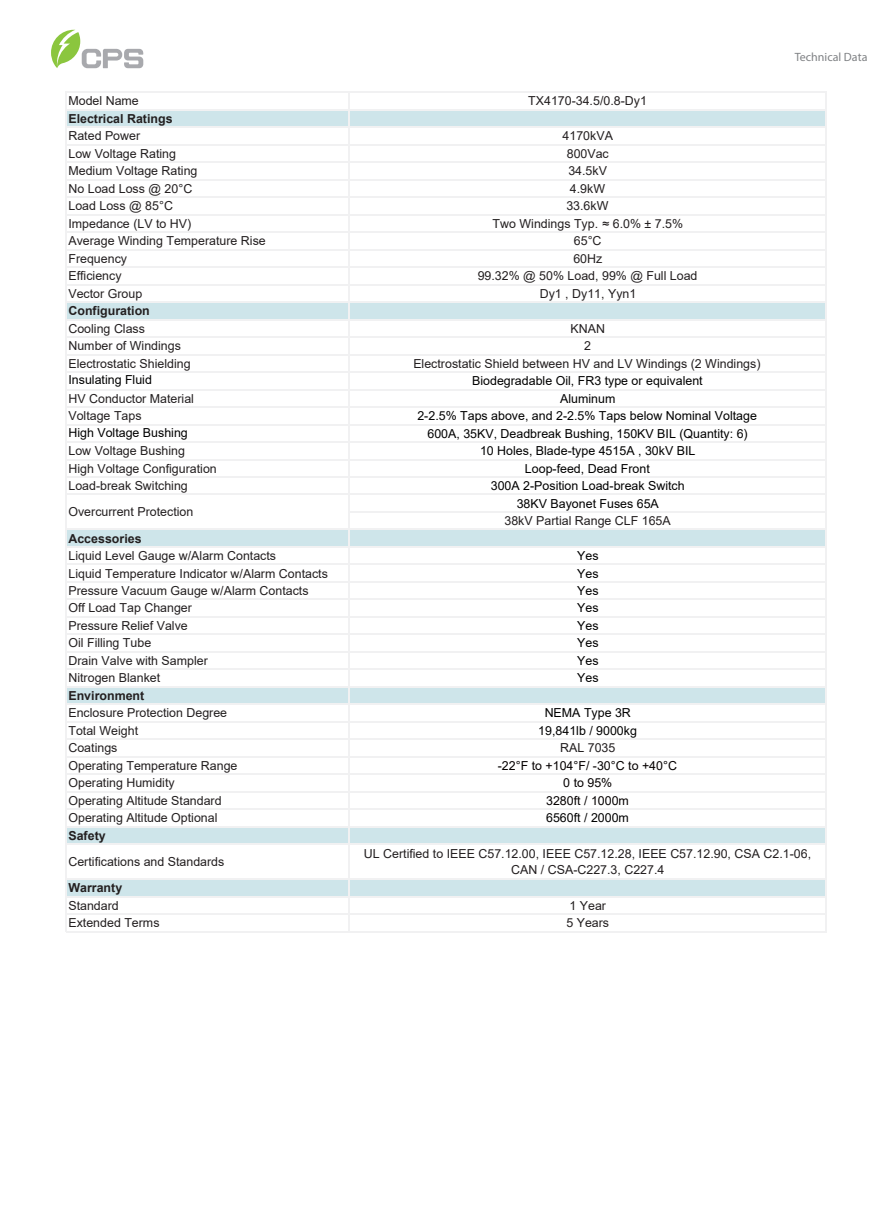
<style>
.page{position:relative;width:893px;height:1212px;background:#fff}
.page>*{position:absolute;margin:0;border:0;box-sizing:border-box;transform-origin:0 0}
.t1{font:12.45px/17.2px "Arial";color:#231f20}
.t2{font:12.45px/17.5px "Arial";color:#000;text-align:center}
.t3{font:700 12.45px/17.2px "Arial";color:#231f20}
.t4{font:12.45px "Arial";color:#050100}
.t5{font:12px "Myriad Pro";color:#808285}
.s1{font-weight:400}
.s2{color:#231f20}
.s3{font-weight:700}
</style>
<div class="page">
<svg style="left:51px;top:30px;width:93px;height:38px"></svg>
<div style="left:67px;top:110px;width:759px;height:17px;background:#cee5ea"></div>
<div style="left:67px;top:302px;width:759px;height:18px;background:#cee5ea"></div>
<div style="left:67px;top:529px;width:759px;height:18px;background:#cee5ea"></div>
<div style="left:67px;top:687px;width:759px;height:17px;background:#cee5ea"></div>
<div style="left:67px;top:826px;width:759px;height:18px;background:#cee5ea"></div>
<div style="left:67px;top:879px;width:759px;height:18px;background:#cee5ea"></div>
<hr style="left:65px;top:92px;width:2px;height:840px;background:#f1f1f2">
<hr style="left:348px;top:93px;width:2px;height:839px;background:#f1f1f2">
<hr style="left:826px;top:93px;width:1px;height:839px;background:#f1f1f2">
<hr style="left:67px;top:92px;width:760px;height:1px;background:#f1f1f2">
<hr style="left:67px;top:109px;width:760px;height:1px;background:#f1f1f2">
<hr style="left:67px;top:127px;width:760px;height:1px;background:#f1f1f2">
<hr style="left:67px;top:144px;width:760px;height:1px;background:#f1f1f2">
<hr style="left:67px;top:162px;width:760px;height:1px;background:#f1f1f2">
<hr style="left:67px;top:179px;width:760px;height:1px;background:#f1f1f2">
<hr style="left:67px;top:197px;width:760px;height:1px;background:#f1f1f2">
<hr style="left:67px;top:214px;width:760px;height:1px;background:#f1f1f2">
<hr style="left:67px;top:232px;width:760px;height:1px;background:#f1f1f2">
<hr style="left:67px;top:249px;width:760px;height:1px;background:#f1f1f2">
<hr style="left:67px;top:267px;width:760px;height:1px;background:#f1f1f2">
<hr style="left:67px;top:284px;width:760px;height:1px;background:#f1f1f2">
<hr style="left:67px;top:301px;width:760px;height:2px;background:#f1f1f2">
<hr style="left:67px;top:319px;width:760px;height:1px;background:#f1f1f2">
<hr style="left:67px;top:336px;width:760px;height:2px;background:#f1f1f2">
<hr style="left:67px;top:354px;width:760px;height:1px;background:#f1f1f2">
<hr style="left:67px;top:371px;width:760px;height:2px;background:#f1f1f2">
<hr style="left:67px;top:389px;width:760px;height:1px;background:#f1f1f2">
<hr style="left:67px;top:406px;width:760px;height:2px;background:#f1f1f2">
<hr style="left:67px;top:424px;width:760px;height:1px;background:#f1f1f2">
<hr style="left:67px;top:441px;width:760px;height:2px;background:#f1f1f2">
<hr style="left:67px;top:459px;width:760px;height:1px;background:#f1f1f2">
<hr style="left:67px;top:476px;width:760px;height:2px;background:#f1f1f2">
<hr style="left:67px;top:494px;width:760px;height:1px;background:#f1f1f2">
<hr style="left:350px;top:511px;width:477px;height:2px;background:#f1f1f2">
<hr style="left:67px;top:529px;width:760px;height:1px;background:#f1f1f2">
<hr style="left:67px;top:546px;width:760px;height:1px;background:#f1f1f2">
<hr style="left:67px;top:564px;width:760px;height:1px;background:#f1f1f2">
<hr style="left:67px;top:581px;width:760px;height:1px;background:#f1f1f2">
<hr style="left:67px;top:599px;width:760px;height:1px;background:#f1f1f2">
<hr style="left:67px;top:616px;width:760px;height:1px;background:#f1f1f2">
<hr style="left:67px;top:634px;width:760px;height:1px;background:#f1f1f2">
<hr style="left:67px;top:651px;width:760px;height:1px;background:#f1f1f2">
<hr style="left:67px;top:669px;width:760px;height:1px;background:#f1f1f2">
<hr style="left:67px;top:686px;width:760px;height:1px;background:#f1f1f2">
<hr style="left:67px;top:704px;width:760px;height:1px;background:#f1f1f2">
<hr style="left:67px;top:721px;width:760px;height:1px;background:#f1f1f2">
<hr style="left:67px;top:739px;width:760px;height:1px;background:#f1f1f2">
<hr style="left:67px;top:756px;width:760px;height:1px;background:#f1f1f2">
<hr style="left:67px;top:773px;width:760px;height:2px;background:#f1f1f2">
<hr style="left:67px;top:791px;width:760px;height:1px;background:#f1f1f2">
<hr style="left:67px;top:808px;width:760px;height:2px;background:#f1f1f2">
<hr style="left:67px;top:826px;width:760px;height:1px;background:#f1f1f2">
<hr style="left:67px;top:843px;width:760px;height:2px;background:#f1f1f2">
<hr style="left:67px;top:878px;width:760px;height:2px;background:#f1f1f2">
<hr style="left:67px;top:896px;width:760px;height:1px;background:#f1f1f2">
<hr style="left:67px;top:913px;width:760px;height:2px;background:#f1f1f2">
<hr style="left:67px;top:931px;width:760px;height:1px;background:#f1f1f2">
<p class="t1" style="left:68px;top:92px;width:72px">Model Name</p>
<p class="t1" style="left:528px;top:92px;width:120px">TX4170-34.5/0.8-Dy1</p>
<p class="t3" style="left:68px;top:110px;width:106px">Electrical Ratings<br><span class="s1">Rated Power</span></p>
<p class="t1" style="left:563px;top:127px;width:52px">4170kVA</p>
<p class="t1" style="left:68px;top:145px;width:109px">Low Voltage Rating</p>
<p class="t1" style="left:567px;top:145px;width:44px">800Vac</p>
<p class="t1" style="left:68px;top:162px;width:131px">Medium Voltage Rating</p>
<p class="t1" style="left:568px;top:162px;width:40px">34.5kV</p>
<p class="t1" style="left:68px;top:180px;width:125px">No Load Loss @ 20°C</p>
<p class="t1" style="left:570px;top:180px;width:37px">4.9kW</p>
<p class="t1" style="left:68px;top:197px;width:106px">Load Loss @ 85°C</p>
<p class="t1" style="left:566px;top:197px;width:44px">33.6kW</p>
<p class="t1" style="left:68px;top:215px;width:124px">Impedance (LV to HV)</p>
<p class="t1" style="left:493px;top:215px;width:192px">Two Windings Typ. ≈ 6.0% ± 7.5%</p>
<p class="t1" style="left:68px;top:232px;width:199px">Average Winding Temperature Rise</p>
<p class="t1" style="left:574px;top:232px;width:29px">65°C</p>
<p class="t1" style="left:68px;top:250px;width:60px">Frequency</p>
<p class="t1" style="left:573px;top:250px;width:30px">60Hz</p>
<p class="t1" style="left:68px;top:267px;width:55px">Efficiency</p>
<p class="t1" style="left:478px;top:267px;width:221px">99.32% @ 50% Load, 99% @ Full Load</p>
<p class="t1" style="left:68px;top:285px;width:75px">Vector Group</p>
<p class="t1" style="left:540px;top:285px;width:98px">Dy1 , Dy11, Yyn1</p>
<p class="t3" style="left:68px;top:302px;width:83px">Configuration<br><span class="s1">Cooling Class</span></p>
<p class="t1" style="left:571px;top:320px;width:36px">KNAN</p>
<p class="t1" style="left:68px;top:337px;width:114px">Number of Windings</p>
<p class="t1" style="left:584px;top:337px;width:8px">2</p>
<p class="t1" style="left:68px;top:355px;width:124px">Electrostatic Shielding</p>
<p class="t1" style="left:413px;top:355px;width:349px">Electrostatic Shield between HV and LV Windings (2 Windings)</p>
<p class="t2" style="left:68px;top:371px;width:85px">Insulating Fluid</p>
<p class="t2" style="left:472px;top:372px;width:232px">Biodegradable Oil, FR3 type or equivalent</p>
<p class="t1" style="left:68px;top:390px;width:127px">HV Conductor Material</p>
<p class="t2" style="left:560px;top:389px;width:57px">Aluminum</p>
<p class="t1" style="left:68px;top:407px;width:75px">Voltage Taps</p>
<p class="t2" style="left:417px;top:407px;width:341px">2-2.5% Taps above, and 2-2.5% Taps below Nominal Voltage</p>
<p class="t2" style="left:68px;top:423px;width:121px">High Voltage Bushing</p>
<p class="t2" style="left:427px;top:424px;width:322px">600A, 35KV, Deadbreak Bushing, 150KV BIL (Quantity: 6)</p>
<p class="t1" style="left:68px;top:442px;width:118px">Low Voltage Bushing</p>
<p class="t2" style="left:480px;top:442px;width:217px">10 Holes, Blade-type 4515A , 30kV BIL</p>
<p class="t1" style="left:68px;top:459px;width:150px">High Voltage Configuration</p>
<p class="t2" style="left:525px;top:459px;width:126px">Loop-feed, Dead Front</p>
<p class="t1" style="left:68px;top:477px;width:121px">Load-break Switching</p>
<p class="t2" style="left:491px;top:477px;width:195px">300A 2-Position Load-break Switch<br>38KV Bayonet Fuses 65A<br><span class="s2">38kV Partial Range CLF 165A</span></p>
<p class="t1" style="left:68px;top:530px;width:209px"><span class="s3">Accessories<br></span>Liquid Level Gauge w/Alarm Contacts</p>
<p class="t1" style="left:68px;top:503px;width:126px">Overcurrent Protection</p>
<p class="t2" style="left:577px;top:547px;width:23px">Yes</p>
<p class="t1" style="left:68px;top:564px;width:261px">Liquid Temperature Indicator w/Alarm Contacts</p>
<p class="t2" style="left:577px;top:564px;width:23px">Yes</p>
<p class="t1" style="left:68px;top:582px;width:242px">Pressure Vacuum Gauge w/Alarm Contacts</p>
<p class="t2" style="left:577px;top:582px;width:23px">Yes</p>
<p class="t1" style="left:68px;top:599px;width:125px">Off Load Tap Changer</p>
<p class="t2" style="left:577px;top:599px;width:23px">Yes</p>
<p class="t1" style="left:68px;top:617px;width:121px">Pressure Relief Valve</p>
<p class="t2" style="left:577px;top:617px;width:23px">Yes</p>
<p class="t1" style="left:68px;top:634px;width:84px">Oil Filling Tube</p>
<p class="t2" style="left:577px;top:634px;width:23px">Yes</p>
<p class="t1" style="left:68px;top:652px;width:141px">Drain Valve with Sampler</p>
<p class="t2" style="left:577px;top:652px;width:23px">Yes</p>
<p class="t1" style="left:68px;top:669px;width:93px">Nitrogen Blanket</p>
<p class="t2" style="left:577px;top:669px;width:23px">Yes</p>
<p class="t1" style="left:68px;top:687px;width:160px"><span class="s3">Environment<br></span>Enclosure Protection Degree</p>
<p class="t2" style="left:545px;top:704px;width:88px">NEMA Type 3R</p>
<p class="t5" style="left:795px;top:50px;width:74px">Technical Data</p>
<p class="t1" style="left:68px;top:722px;width:71px">Total Weight</p>
<p class="t2" style="left:538px;top:722px;width:100px">19,841lb / 9000kg</p>
<p class="t1" style="left:68px;top:739px;width:50px">Coatings</p>
<p class="t1" style="left:560px;top:739px;width:57px">RAL 7035</p>
<p class="t1" style="left:68px;top:757px;width:171px">Operating Temperature Range</p>
<p class="t4" style="left:498px;top:757px;width:181px">-22°F to +104°F/ -30°C to +40°C</p>
<p class="t1" style="left:68px;top:774px;width:108px">Operating Humidity</p>
<p class="t4" style="left:563px;top:774px;width:51px">0 to 95%</p>
<p class="t1" style="left:68px;top:792px;width:155px">Operating Altitude Standard</p>
<p class="t4" style="left:546px;top:792px;width:84px">3280ft / 1000m</p>
<p class="t1" style="left:68px;top:809px;width:151px">Operating Altitude Optional</p>
<p class="t2" style="left:546px;top:809px;width:84px">6560ft / 2000m</p>
<p class="t1" style="left:68px;top:822px;width:157px;line-height:26.1px"><span class="s3">Safety<br></span>Certifications and Standards</p>
<p class="t1" style="left:364px;top:846px;width:449px;line-height:15.5px;text-align:center">UL Certified to IEEE C57.12.00, IEEE C57.12.28, IEEE C57.12.90, CSA C2.1-06,<br>CAN / CSA-C227.3, C227.4</p>
<p class="t3" style="left:68px;top:879px;width:55px">Warranty<br><span class="s1">Standard</span></p>
<p class="t1" style="left:569px;top:897px;width:38px">1 Year</p>
<p class="t1" style="left:68px;top:914px;width:93px">Extended Terms</p>
<p class="t1" style="left:566px;top:914px;width:44px">5 Years</p>
</div>
